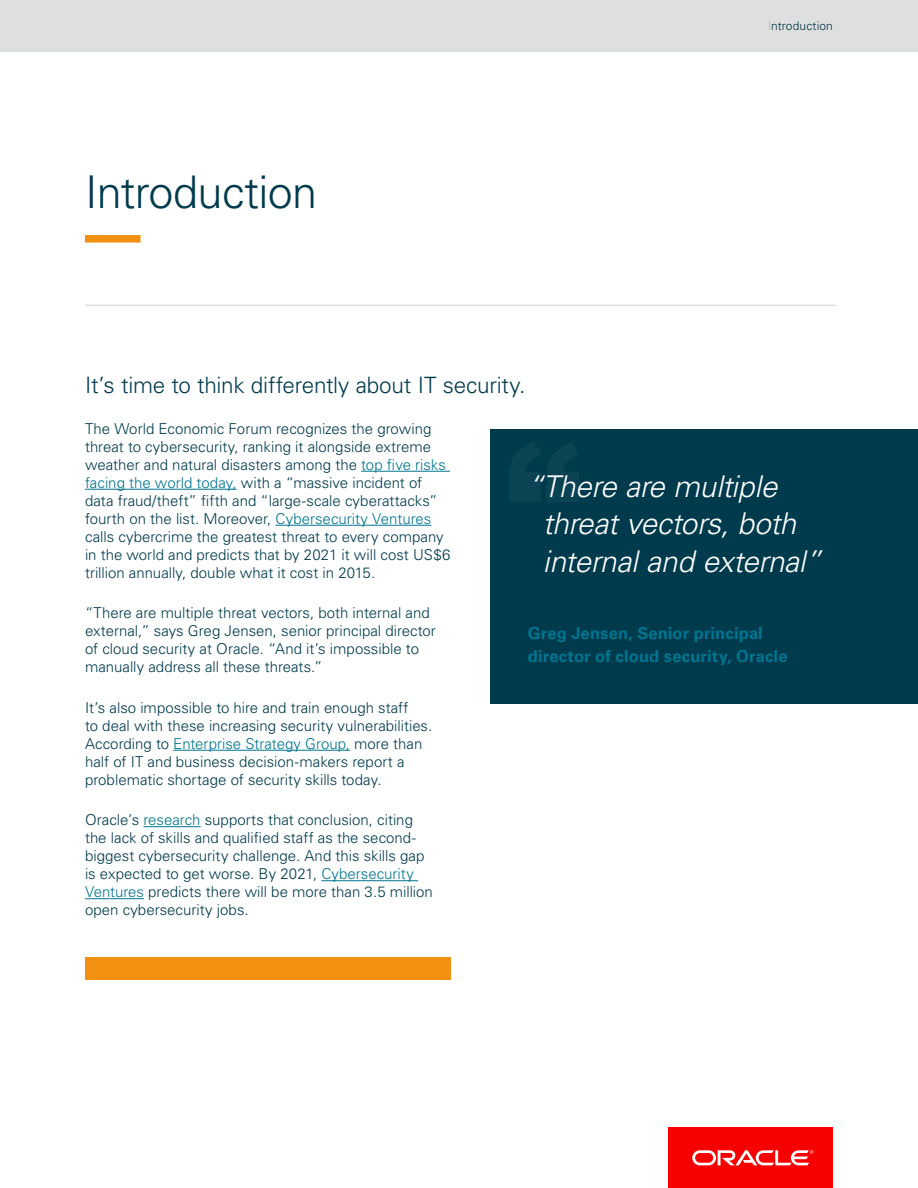
<style>
.page{position:relative;width:918px;height:1188px;background:#fff}
.page>*{position:absolute;margin:0;border:0;box-sizing:border-box;transform-origin:0 0}
.Page_Title___Small{font:300 45px "Univers LT Std";letter-spacing:-.015em;color:#003b4d}
.Pullout___Quote___20{font:italic 300 30px/37.5px "Univers LT Std";letter-spacing:-.015em;color:#fff}
.Body_Copy___18_20{font:300 22.5px "Univers LT Std";letter-spacing:-.01em;color:#003b4d}
.Pullout_Quote___Name{font:700 16.5px/22.5px "Univers LT Std";letter-spacing:.01em;color:#00758f}
.Body_Copy___18_20-2{font:300 15px/18px "Univers LT Std";color:#003b4d}
.t1{font:300 12px "Univers LT Std";letter-spacing:.01em;color:#003b4d}
.s1{color:#00758f}
</style>
<div class="page">
<div style="left:0;top:0;width:918px;height:51px;background:#dee0e0"></div>
<div style="left:668px;top:1128px;width:165px;height:60px;background:#f80000"></div>
<svg style="left:692px;top:1150px;width:121px;height:15px"></svg>
<div style="left:85px;top:235px;width:56px;height:8px;background:#f29111"></div>
<hr style="left:85px;top:305px;width:751px;height:1px;background:#dee0e0">
<hr style="left:361px;top:471px;width:89px;height:1px;background:#00758f">
<hr style="left:85px;top:489px;width:152px;height:1px;background:#00758f">
<hr style="left:276px;top:525px;width:155px;height:1px;background:#00758f">
<hr style="left:173px;top:750px;width:177px;height:1px;background:#00758f">
<hr style="left:144px;top:826px;width:57px;height:1px;background:#00758f">
<hr style="left:321px;top:880px;width:97px;height:1px;background:#00758f">
<hr style="left:85px;top:898px;width:59px;height:1px;background:#00758f">
<div style="left:85px;top:957px;width:366px;height:23px;background:#f29111"></div>
<div style="left:490px;top:429px;width:428px;height:275px;background:#003b4d"></div>
<svg style="left:509px;top:442px;width:69px;height:59px"></svg>
<p class="Page_Title___Small" style="left:85px;top:165px;width:234px">Introduction</p>
<p class="Body_Copy___18_20" style="left:85px;top:372px;width:442px">It’s time to think differently about IT security.</p>
<p class="t1" style="left:768px;top:18px;width:67px">Introduction</p>
<p class="Body_Copy___18_20-2" style="left:85px;top:419px;width:367px">The World Economic Forum recognizes the growing threat to cybersecurity, ranking it alongside extreme weather and natural disasters among the <span class="s1">top five risks facing the world today,</span> with a “massive incident of data fraud/theft” fifth and “large-scale cyberattacks” fourth on the list. Moreover, <span class="s1">Cybersecurity Ventures </span>calls cybercrime the greatest threat to every company in the world and predicts that by 2021 it will cost US$6 trillion annually, double what it cost in 2015.</p>
<p class="Body_Copy___18_20-2" style="left:85px;top:604px;width:352px">“There are multiple threat vectors, both internal and external,” says Greg Jensen, senior principal director of cloud security at Oracle. “And it’s impossible to manually address all these threats.”</p>
<p class="Body_Copy___18_20-2" style="left:85px;top:698px;width:349px">It’s also impossible to hire and train enough staff<br>to deal with these increasing security vulnerabilities.<br>According to <span class="s1">Enterprise Strategy Group,</span> more than half of IT and business decision-makers report a problematic shortage of security skills today.</p>
<p class="Body_Copy___18_20-2" style="left:85px;top:811px;width:349px">Oracle’s <span class="s1">research</span> supports that conclusion, citing the lack of skills and qualified staff as the second&shy;biggest cybersecurity challenge. And this skills gap is expected to get worse. By 2021, <span class="s1">Cybersecurity Ventures</span> predicts there will be more than 3.5 million open cybersecurity jobs.</p>
<p class="Pullout___Quote___20" style="left:543px;top:468px;width:280px;text-indent:-15px">“There are multiple threat vectors, both internal and external”</p>
<p class="Pullout_Quote___Name" style="left:528px;top:622px;width:261px">Greg Jensen, Senior principal director of cloud security, Oracle</p>
</div>
